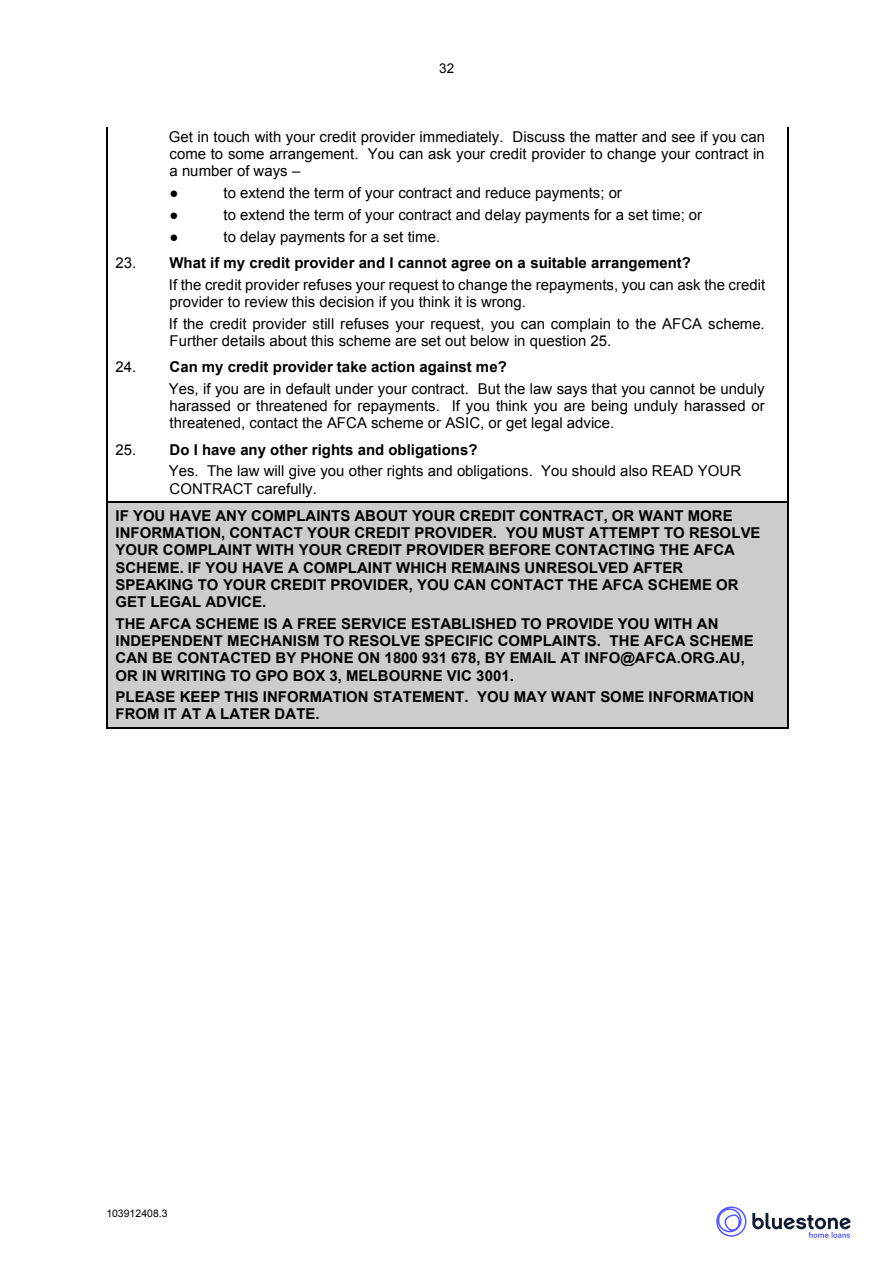
<style>
.page{position:relative;width:893px;height:1262px;background:#fff}
.page>*{position:absolute;margin:0;border:0;box-sizing:border-box;transform-origin:0 0}
.t1{font:14.85px/21.8px "Arial";color:#000}
.t2{font:700 14.85px/17.2px "Arial";color:#000}
.t3{font:14.85px "Calibri";color:#000}
.t4{font:13.5px "Arial";color:#000}
.t5{font:10.5px "Arial";letter-spacing:-.005em;color:#000}
.s1{font-weight:700}
</style>
<div class="page">
<hr style="left:106px;top:127px;width:1px;height:122px;background:#000">
<hr style="left:787px;top:127px;width:1px;height:122px;background:#000">
<hr style="left:106px;top:249px;width:1px;height:104px;background:#000">
<hr style="left:787px;top:249px;width:1px;height:104px;background:#000">
<hr style="left:106px;top:353px;width:1px;height:83px;background:#000">
<hr style="left:787px;top:353px;width:1px;height:83px;background:#000">
<hr style="left:106px;top:436px;width:1px;height:65px;background:#000">
<hr style="left:787px;top:436px;width:1px;height:65px;background:#000">
<div style="left:107px;top:502px;width:680px;height:225px;background:#ccc"></div>
<hr style="left:107px;top:501px;width:680px;height:1px;background:#000">
<hr style="left:106px;top:502px;width:1px;height:225px;background:#000">
<hr style="left:107px;top:727px;width:680px;height:1px;background:#000">
<hr style="left:787px;top:502px;width:1px;height:225px;background:#000">
<svg style="left:716px;top:1206px;width:30px;height:30px"></svg>
<svg style="left:752px;top:1213px;width:98px;height:24px"></svg>
<p class="t4" style="left:439px;top:62px;width:17px">32</p>
<p class="t1" style="left:169px;top:129px;width:597px;line-height:17.1px;text-align:justify">Get in touch with your credit provider immediately. Discuss the matter and see if you can come to some arrangement. You can ask your credit provider to change your contract in a number of ways ñ</p>
<p class="t3" style="left:170px;top:183px;width:11px">●</p>
<p class="t1" style="left:223px;top:183px;width:400px">to extend the term of your contract and reduce payments; or</p>
<p class="t3" style="left:170px;top:204px;width:11px">●</p>
<p class="t1" style="left:223px;top:205px;width:480px">to extend the term of your contract and delay payments for a set time; or</p>
<p class="t3" style="left:170px;top:226px;width:11px">●</p>
<p class="t1" style="left:223px;top:227px;width:218px">to delay payments for a set time.</p>
<p class="t1" style="left:169px;top:253px;width:597px;text-indent:-53px">23. <span class="s1">What if my credit provider and I cannot agree on a suitable arrangement?<br></span>If the credit provider refuses your request to change the repayments, you can ask the credit</p>
<p class="t1" style="left:169px;top:292px;width:597px">provider to review this decision if you think it is wrong.<br>If the credit provider still refuses your request, you can complain to the AFCA scheme.</p>
<p class="t1" style="left:170px;top:331px;width:443px">Further details about this scheme are set out below in question 25.</p>
<p class="t1" style="left:169px;top:357px;width:597px;text-indent:-53px">24. <span class="s1">Can my credit provider take action against me?<br></span>Yes, if you are in default under your contract. But the law says that you cannot be unduly</p>
<p class="t1" style="left:170px;top:398px;width:597px;line-height:17.2px">harassed or threatened for repayments. If you think you are being unduly harassed or threatened, contact the AFCA scheme or ASIC, or get legal advice.</p>
<p class="t1" style="left:169px;top:439px;width:573px;text-indent:-53px">25. <span class="s1">Do I have any other rights and obligations?<br></span>Yes. The law will give you other rights and obligations. You should also READ YOUR</p>
<p class="t1" style="left:170px;top:478px;width:149px">CONTRACT carefully.</p>
<p class="t2" style="left:116px;top:508px;width:646px">IF YOU HAVE ANY COMPLAINTS ABOUT YOUR CREDIT CONTRACT, OR WANT MORE INFORMATION, CONTACT YOUR CREDIT PROVIDER. YOU MUST ATTEMPT TO RESOLVE YOUR COMPLAINT WITH YOUR CREDIT PROVIDER BEFORE CONTACTING THE AFCA SCHEME. IF YOU HAVE A COMPLAINT WHICH REMAINS UNRESOLVED AFTER SPEAKING TO YOUR CREDIT PROVIDER, YOU CAN CONTACT THE AFCA SCHEME OR GET LEGAL ADVICE.</p>
<p class="t2" style="left:116px;top:616px;width:639px">THE AFCA SCHEME IS A FREE SERVICE ESTABLISHED TO PROVIDE YOU WITH AN INDEPENDENT MECHANISM TO RESOLVE SPECIFIC COMPLAINTS. THE AFCA SCHEME CAN BE CONTACTED BY PHONE ON 1800 931 678, BY EMAIL AT INFO@AFCA.ORG.AU, OR IN WRITING TO GPO BOX 3, MELBOURNE VIC 3001.</p>
<p class="t2" style="left:116px;top:689px;width:640px">PLEASE KEEP THIS INFORMATION STATEMENT. YOU MAY WANT SOME INFORMATION<br>FROM IT AT A LATER DATE.</p>
<p class="t5" style="left:106px;top:1209px;width:63px">103912408.3</p>
</div>
